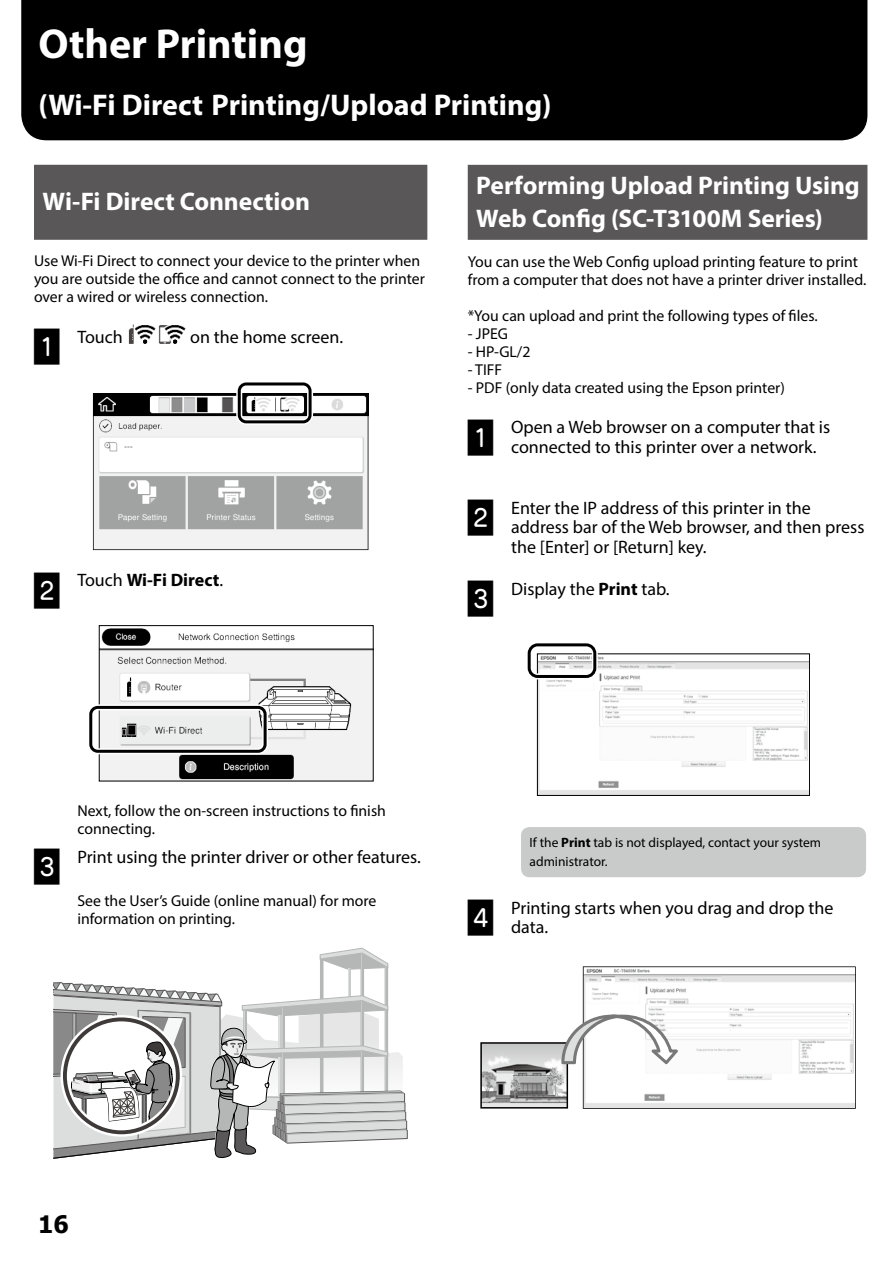
<style>
.page{position:relative;width:893px;height:1263px;background:#fff}
.page>*{position:absolute;margin:0;border:0;box-sizing:border-box;transform-origin:0 0}
.t1{font:700 42px "Myriad Pro";color:#fff}
.t2{font:36px "JNB3 TP";color:#000}
.t3{font:700 30px "Myriad Pro";color:#fff}
.t4{font:700 25.5px/33px "Myriad Pro";letter-spacing:-.005em;color:#fff}
.t5{font:700 24px "Tahoma";color:#000}
.t6{font:18px/19.5px "Myriad Pro";color:#000}
.t7{font:700 18px "Myriad Pro";color:#000}
.t8{font:15.75px/18px "Myriad Pro";color:#000}
.t9{font:13.5px/19.5px "Myriad Pro";color:#000}
.s1{font-weight:400}
.s2{font-weight:700}
</style>
<div class="page">
<div style="left:21px;top:0;width:846px;height:140px;background:#000"></div>
<div style="left:34px;top:165px;width:393px;height:75px;background:#595757"></div>
<img style="left:128px;top:324px;width:58px;height:20px">
<svg style="left:93px;top:393px;width:275px;height:157px"></svg>
<div style="left:236px;top:381px;width:77px;height:44px;border:6px solid #fff;border-radius:7px"></div>
<div style="left:238px;top:382px;width:74px;height:41px;border:3px solid #000;border-radius:7px"></div>
<img style="left:101px;top:628px;width:271px;height:151px">
<div style="left:99px;top:625px;width:275px;height:156px;border:1px solid #000"></div>
<div style="left:88px;top:704px;width:180px;height:50px;border:6px solid #fff;border-radius:7px"></div>
<div style="left:89px;top:706px;width:178px;height:47px;border:3px solid #000;border-radius:7px"></div>
<div style="left:320px;top:956px;width:3px;height:143px;border:1px solid #b5b6b6"></div>
<hr style="left:322px;top:956px;width:1px;height:143px;background:#b5b6b6">
<div style="left:385px;top:963px;width:3px;height:142px;border:1px solid #b5b6b6"></div>
<hr style="left:386px;top:963px;width:2px;height:141px;background:#b5b6b6">
<div style="left:361px;top:953px;width:3px;height:147px;border:1px solid #b5b6b6"></div>
<hr style="left:362px;top:953px;width:2px;height:147px;background:#b5b6b6">
<svg style="left:319px;top:947px;width:70px;height:23px"></svg>
<hr style="left:348px;top:968px;width:3px;height:30px;background:#dcdddd">
<hr style="left:350px;top:968px;width:1px;height:30px;background:#c9caca">
<svg style="left:53px;top:981px;width:355px;height:178px"></svg>
<div style="left:468px;top:165px;width:399px;height:75px;background:#595757"></div>
<img style="left:539px;top:656px;width:269px;height:138px">
<div style="left:537px;top:653px;width:273px;height:143px;border:1px solid #000"></div>
<div style="left:526px;top:642px;width:72px;height:37px;border:6px solid #fff;border-radius:9px"></div>
<div style="left:528px;top:643px;width:68px;height:35px;border:3px solid #000;border-radius:9px"></div>
<div style="left:521px;top:827px;width:345px;height:50px;background:#c9caca;border-radius:9px"></div>
<svg style="left:480px;top:966px;width:376px;height:143px"></svg>
<h1 class="t1" style="left:38px;top:17px;width:271px">Other Printing</h1>
<h3 class="t3" style="left:38px;top:86px;width:515px">(Wi-Fi Direct Printing/Upload Printing)</h3>
<h3 class="t4" style="left:43px;top:184px;width:269px">Wi-Fi Direct Connection</h3>
<p class="t8" style="left:34px;top:252px;width:392px">Use Wi-Fi Direct to connect your device to the printer when you are outside the office and cannot connect to the printer over a wired or wireless connection.</p>
<h2 class="t2" style="left:34px;top:328px;width:30px">A</h2>
<p class="t6" style="left:77px;top:327px;width:47px">Touch</p>
<p class="t6" style="left:190px;top:327px;width:154px">on the home screen.</p>
<h2 class="t2" style="left:34px;top:572px;width:30px">B</h2>
<p class="t7" style="left:77px;top:569px;width:147px"><span class="s1">Touch</span> Wi-Fi Direct<span class="s1">.</span></p>
<h3 class="t4" style="left:476px;top:169px;width:385px">Performing Upload Printing Using<br>Web Config (SC-T3100M Series)</h3>
<p class="t8" style="left:468px;top:253px;width:400px">You can use the Web Config upload printing feature to print from a computer that does not have a printer driver installed.</p>
<p class="t8" style="left:468px;top:307px;width:352px">*You can upload and print the following types of files.</p>
<p class="t8" style="left:468px;top:325px;width:42px">- JPEG</p>
<p class="t8" style="left:468px;top:343px;width:64px">- HP-GL/2</p>
<p class="t8" style="left:468px;top:361px;width:36px">- TIFF</p>
<p class="t8" style="left:468px;top:379px;width:319px">- PDF (only data created using the Epson printer)</p>
<h2 class="t2" style="left:468px;top:419px;width:30px">A</h2>
<p class="t6" style="left:511px;top:417px;width:321px">Open a Web browser on a computer that is connected to this printer over a network.</p>
<h2 class="t2" style="left:468px;top:500px;width:30px">B</h2>
<p class="t6" style="left:511px;top:498px;width:355px">Enter the IP address of this printer in the address bar of the Web browser, and then press the [Enter] or [Return] key.</p>
<h2 class="t2" style="left:468px;top:581px;width:30px">C</h2>
<p class="t6" style="left:511px;top:579px;width:160px">Display the <span class="s2">Print</span> tab.</p>
<p class="t8" style="left:77px;top:801px;width:310px">Next, follow the on-screen instructions to finish connecting.</p>
<h2 class="t2" style="left:34px;top:849px;width:30px">C</h2>
<p class="t6" style="left:77px;top:847px;width:345px">Print using the printer driver or other features.</p>
<p class="t8" style="left:77px;top:892px;width:301px">See the User’s Guide (online manual) for more information on printing.</p>
<p class="t9" style="left:530px;top:832px;width:293px">If the <span class="s2">Print</span> tab is not displayed, contact your system administrator.</p>
<h2 class="t2" style="left:468px;top:899px;width:30px">D</h2>
<p class="t6" style="left:511px;top:897px;width:324px">Printing starts when you drag and drop the data.</p>
<h3 class="t5" style="left:38px;top:1207px;width:32px">16</h3>
</div>
